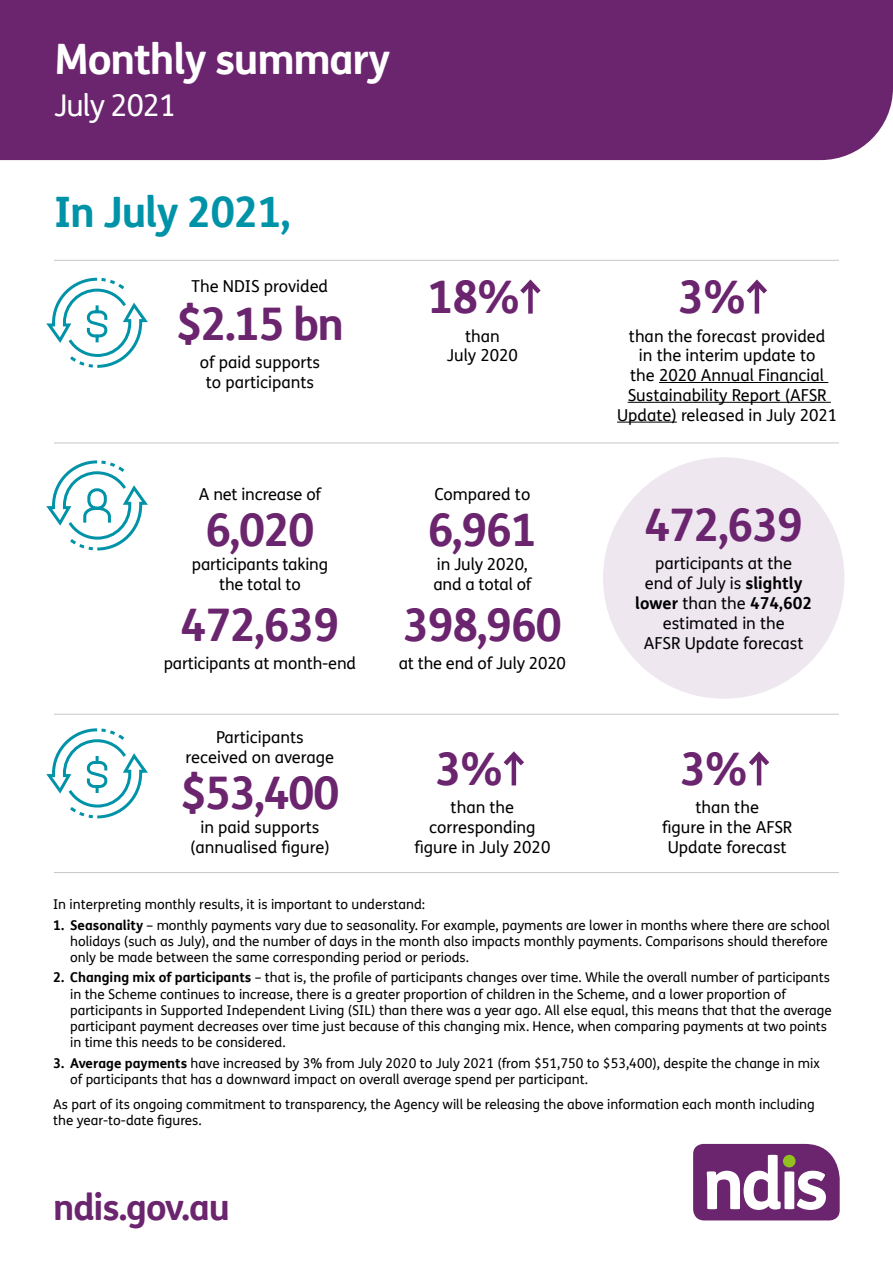
<style>
.page{position:relative;width:893px;height:1263px;background:#fff}
.page>*{position:absolute;margin:0;border:0;box-sizing:border-box;transform-origin:0 0}
.t1{font:700 45px "FS Me Pro";letter-spacing:-.04em;color:#6b246e}
.t2{font:700 42px "FS Me Pro";letter-spacing:-.03em;color:#fff}
.t3{font:700 42px "FS Me Pro";letter-spacing:-.03em;color:#0093a8}
.t4{font:700 36px "FS Me Pro";letter-spacing:-.03em;color:#6b246e}
.t5{font:30px "FS Me Pro";letter-spacing:-.03em;color:#fff}
.t6{font:16.5px/19.8px "FS Me Pro";color:#000;text-align:center}
.t7{font:13.5px/16.2px "FS Me Pro";color:#000}
.s1{font-weight:700}
</style>
<div class="page">
<svg style="left:693px;top:1144px;width:147px;height:76px"></svg>
<div style="left:783px;top:1155px;width:13px;height:12px;background:#92c020;border-radius:50%"></div>
<div style="left:0;top:0;width:893px;height:160px;background:#6b246e"></div>
<hr style="left:54px;top:260px;width:785px;height:1px;background:#c6c6c6">
<hr style="left:54px;top:443px;width:785px;height:1px;background:#c6c6c6">
<hr style="left:54px;top:714px;width:785px;height:1px;background:#c6c6c6">
<hr style="left:54px;top:872px;width:785px;height:1px;background:#c6c6c6">
<div style="left:603px;top:457px;width:241px;height:242px;background:#eee7f0;border-radius:50%"></div>
<hr style="left:659px;top:382px;width:169px;height:1px;background:#000">
<hr style="left:628px;top:402px;width:203px;height:1px;background:#000">
<hr style="left:617px;top:422px;width:60px;height:1px;background:#000">
<svg style="left:46px;top:277px;width:102px;height:91px"></svg>
<svg style="left:46px;top:728px;width:102px;height:91px"></svg>
<svg style="left:46px;top:460px;width:102px;height:91px"></svg>
<hr style="left:755px;top:283px;width:4px;height:31px;background:#6b246e">
<svg style="left:746px;top:279px;width:21px;height:19px"></svg>
<hr style="left:757px;top:755px;width:4px;height:30px;background:#6b246e">
<svg style="left:749px;top:751px;width:21px;height:19px"></svg>
<div style="left:528px;top:283px;width:5px;height:31px;background:#6b246e"></div>
<svg style="left:520px;top:279px;width:21px;height:19px"></svg>
<hr style="left:512px;top:755px;width:4px;height:30px;background:#6b246e">
<svg style="left:503px;top:751px;width:21px;height:19px"></svg>
<p class="t2" style="left:54px;top:26px;width:338px">Monthly summary</p>
<p class="t5" style="left:54px;top:85px;width:124px">July 2021</p>
<p class="t3" style="left:54px;top:180px;width:238px">In July 2021,</p>
<p class="t6" style="left:192px;top:276px;width:138px">The NDIS provided</p>
<p class="t1" style="left:176px;top:289px;width:170px">$2.15 bn</p>
<p class="t6" style="left:200px;top:352px;width:122px">of paid supports to participants</p>
<p class="t6" style="left:199px;top:483px;width:124px">A net increase of</p>
<p class="t1" style="left:205px;top:495px;width:111px">6,020</p>
<p class="t6" style="left:192px;top:554px;width:138px">participants taking the total to</p>
<p class="t1" style="left:180px;top:590px;width:161px">472,639</p>
<p class="t6" style="left:164px;top:653px;width:194px">participants at month-end</p>
<p class="t6" style="left:186px;top:727px;width:150px">Participants received on average</p>
<p class="t1" style="left:180px;top:758px;width:161px">$53,400</p>
<p class="t6" style="left:190px;top:817px;width:141px">in paid supports (annualised figure)</p>
<p class="t1" style="left:427px;top:263px;width:95px">18%</p>
<p class="t6" style="left:447px;top:326px;width:73px">than<br>July 2020</p>
<p class="t6" style="left:434px;top:483px;width:97px">Compared to</p>
<p class="t1" style="left:427px;top:495px;width:111px">6,961</p>
<p class="t6" style="left:433px;top:554px;width:100px;text-align:left">in July 2020, and a total of</p>
<p class="t1" style="left:403px;top:590px;width:161px">398,960</p>
<p class="t6" style="left:399px;top:653px;width:169px">at the end of July 2020</p>
<p class="t1" style="left:435px;top:734px;width:70px">3%</p>
<p class="t6" style="left:414px;top:797px;width:138px">than the corresponding figure in July 2020</p>
<p class="t1" style="left:678px;top:263px;width:70px">3%</p>
<p class="t6" style="left:617px;top:326px;width:222px">than the forecast provided<br>in the interim update to<br>the 2020 Annual Financial<br>Sustainability Report (AFSR<br>Update) released in July 2021</p>
<p class="t1" style="left:644px;top:490px;width:161px">472,639</p>
<p class="t6" style="left:635px;top:553px;width:179px">participants at the<br>end of July is <span class="s1">slightly lower</span> than the <span class="s1">474,602 </span>estimated in the<br>AFSR Update forecast</p>
<p class="t1" style="left:680px;top:734px;width:70px">3%</p>
<p class="t6" style="left:662px;top:797px;width:132px">than the<br>figure in the AFSR<br>Update forecast</p>
<p class="t7" style="left:53px;top:896px;width:373px">In interpreting monthly results, it is important to understand:</p>
<p class="t7" style="left:70px;top:916px;width:761px;text-indent:-17px"><span class="s1">1. Seasonality</span> – monthly payments vary due to seasonality. For example, payments are lower in months where there are school holidays (such as July), and the number of days in the month also impacts monthly payments. Comparisons should therefore only be made between the same corresponding period or periods.</p>
<p class="t7" style="left:70px;top:969px;width:763px;text-indent:-17px"><span class="s1">2. Changing mix of participants</span> – that is, the profile of participants changes over time. While the overall number of participants in the Scheme continues to increase, there is a greater proportion of children in the Scheme, and a lower proportion of participants in Supported Independent Living (SIL) than there was a year ago. All else equal, this means that that the average participant payment decreases over time just because of this changing mix. Hence, when comparing payments at two points in time this needs to be considered.</p>
<p class="t7" style="left:70px;top:1054px;width:752px;text-indent:-17px"><span class="s1">3. Average payments</span> have increased by 3% from July 2020 to July 2021 (from $51,750 to $53,400), despite the change in mix of participants that has a downward impact on overall average spend per participant.</p>
<p class="t7" style="left:53px;top:1095px;width:763px">As part of its ongoing commitment to transparency, the Agency will be releasing the above information each month including the year-to-date figures.</p>
<p class="t4" style="left:53px;top:1180px;width:178px">ndis.gov.au</p>
</div>
